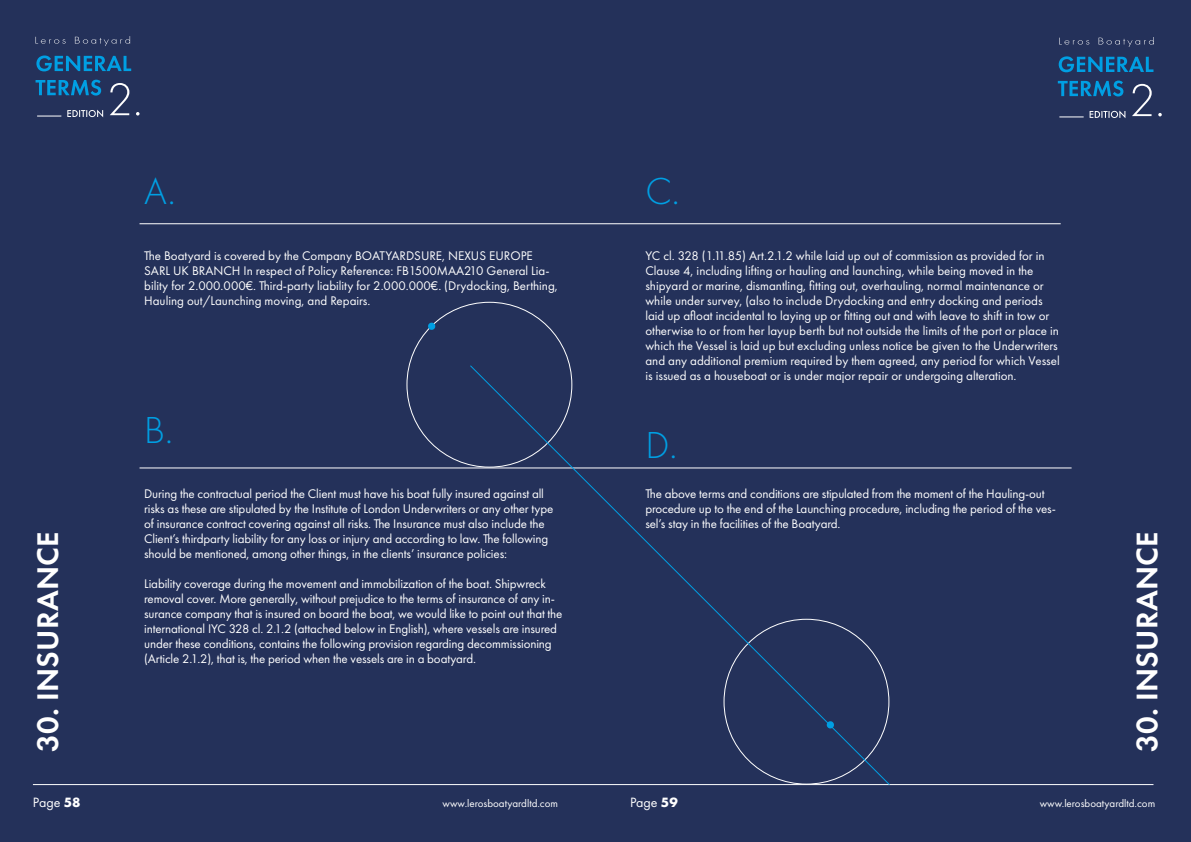
<style>
.page{position:relative;width:1191px;height:842px;background:#24315a}
.page>*{position:absolute;margin:0;border:0;box-sizing:border-box;transform-origin:0 0}
.t1{font:300 39px "Futura PT";color:#009fe3}
.t2{font:600 31px "Futura PT";letter-spacing:.01em;color:#fff}
.t3{font:14px "Futura PT";color:#fff}
.t4{font:13px/15px "Futura PT";letter-spacing:-.01em;color:#fff}
.t5{font:11px "Futura PT";color:#fff}
.s1{font-weight:700}
</style>
<div class="page">
<svg style="left:36px;top:39px;width:30px;height:5px"></svg>
<svg style="left:75px;top:36px;width:55px;height:10px"></svg>
<svg style="left:1059px;top:38px;width:30px;height:7px"></svg>
<svg style="left:1098px;top:37px;width:55px;height:10px"></svg>
<svg style="left:36px;top:80px;width:65px;height:16px"></svg>
<svg style="left:36px;top:55px;width:95px;height:16px"></svg>
<svg style="left:1057px;top:81px;width:66px;height:15px"></svg>
<svg style="left:1058px;top:56px;width:95px;height:16px"></svg>
<svg style="left:67px;top:110px;width:36px;height:7px"></svg>
<svg style="left:1089px;top:111px;width:36px;height:7px"></svg>
<svg style="left:110px;top:83px;width:29px;height:33px"></svg>
<svg style="left:1132px;top:84px;width:29px;height:32px"></svg>
<svg style="left:37px;top:116px;width:24px;height:1px"></svg>
<svg style="left:1059px;top:116px;width:24px;height:1px"></svg>
<hr style="left:33px;top:784px;width:1120px;height:1px;background:#fff">
<hr style="left:139px;top:223px;width:921px;height:1px;background:#fff">
<hr style="left:139px;top:468px;width:932px;height:1px;background:#fff">
<svg style="left:469px;top:364px;width:422px;height:422px"></svg>
<svg style="left:427px;top:322px;width:9px;height:8px"></svg>
<svg style="left:826px;top:721px;width:8px;height:8px"></svg>
<h1 class="t1" style="left:144px;top:168px;width:33px">A.</h1>
<h1 class="t1" style="left:645px;top:168px;width:36px">C.</h1>
<p class="t4" style="left:144px;top:248px;width:415px">The Boatyard is covered by the Company BOATYARDSURE, NEXUS EUROPE SARL UK BRANCH In respect of Policy Reference: FB1500MAA210 General Lia&shy;bility for 2.000.000€. Third-party liability for 2.000.000€. (Drydocking, Berthing, Hauling out/Launching moving, and Repairs.</p>
<p class="t4" style="left:645px;top:248px;width:416px">YC cl. 328 (1.11.85) Art.2.1.2 while laid up out of commission as provided for in Clause 4, including lifting or hauling and launching, while being moved in the shipyard or marine, dismantling, fitting out, overhauling, normal maintenance or while under survey, (also to include Drydocking and entry docking and periods laid up afloat incidental to laying up or fitting out and with leave to shift in tow or otherwise to or from her layup berth but not outside the limits of the port or place in which the Vessel is laid up but excluding unless notice be given to the Underwriters and any additional premium required by them agreed, any period for which Vessel is issued as a houseboat or is under major repair or undergoing alteration.</p>
<h1 class="t1" style="left:144px;top:408px;width:30px">B.</h1>
<h1 class="t1" style="left:645px;top:422px;width:33px">D.</h1>
<p class="t4" style="left:144px;top:486px;width:411px">During the contractual period the Client must have his boat fully insured against all risks as these are stipulated by the Institute of London Underwriters or any other type of insurance contract covering against all risks. The Insurance must also include the Client’s thirdparty liability for any loss or injury and according to law. The following should be mentioned, among other things, in the clients’ insurance policies:</p>
<p class="t4" style="left:144px;top:576px;width:420px">Liability coverage during the movement and immobilization of the boat. Shipwreck removal cover. More generally, without prejudice to the terms of insurance of any in&shy;surance company that is insured on board the boat, we would like to point out that the international IYC 328 cl. 2.1.2 (attached below in English), where vessels are insured under these conditions, contains the following provision regarding decommissioning (Article 2.1.2), that is, the period when the vessels are in a boatyard.</p>
<p class="t4" style="left:645px;top:486px;width:412px">The above terms and conditions are stipulated from the moment of the Hauling-out procedure up to the end of the Launching procedure, including the period of the ves&shy;sel’s stay in the facilities of the Boatyard.</p>
<h2 class="t2" style="left:28px;top:752px;width:222px;rotate:-90deg">30. INSURANCE</h2>
<h2 class="t2" style="left:1127px;top:752px;width:222px;rotate:-90deg">30. INSURANCE</h2>
<p class="t3" style="left:33px;top:794px;width:49px">Page <span class="s1">58</span></p>
<p class="t5" style="left:442px;top:797px;width:117px">www.lerosboatyardltd.com</p>
<p class="t3" style="left:630px;top:794px;width:49px">Page <span class="s1">59</span></p>
<p class="t5" style="left:1039px;top:797px;width:117px">www.lerosboatyardltd.com</p>
</div>
